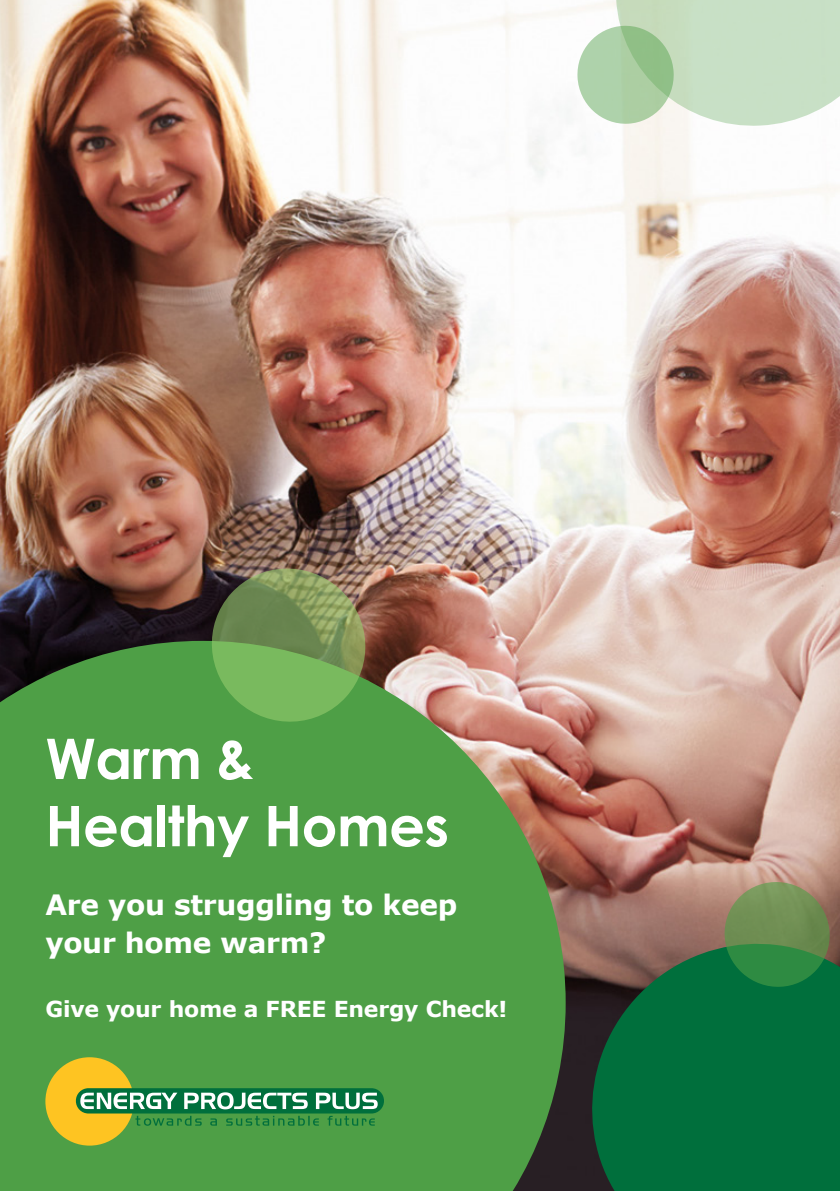
<style>
.page{position:relative;width:840px;height:1191px;background:#fff}
.page>*{position:absolute;margin:0;border:0;box-sizing:border-box;transform-origin:0 0}
.t1{font:700 56px/67.2px "Century Gothic";letter-spacing:-.01em;color:#fff}
.t2{font:700 28px/38px "Verdana";letter-spacing:-.01em;color:#fff}
.t3{font:700 22px "Verdana";letter-spacing:-.01em;color:#fff}
</style>
<div class="page">
<img style="left:0;top:0;width:839px;height:1191px">
<svg style="left:0;top:641px;width:565px;height:550px;background:#579a4b"></svg>
<svg style="left:574px;top:925px;width:265px;height:266px;background:#13653c"></svg>
<div style="left:45px;top:1057px;width:89px;height:88px;background:#fec422;border-radius:50%"></div>
<div style="left:76px;top:1088px;width:308px;height:25px;background:#006f3c;border-radius:12px"></div>
<svg style="left:80px;top:1092px;width:297px;height:17px"></svg>
<svg style="left:135px;top:1115px;width:66px;height:10px"></svg>
<svg style="left:210px;top:1118px;width:7px;height:7px"></svg>
<svg style="left:226px;top:1115px;width:92px;height:10px"></svg>
<svg style="left:327px;top:1115px;width:47px;height:10px"></svg>
<svg style="left:718px;top:876px;width:117px;height:116px;background:#5d8753"></svg>
<svg style="left:203px;top:560px;width:171px;height:170px;background:#6f9253"></svg>
<svg style="left:575px;top:0;width:264px;height:129px"></svg>
<h1 class="t1" style="left:45px;top:722px;width:405px">Warm &amp;<br>Healthy Homes</h1>
<p class="t2" style="left:45px;top:885px;width:413px">Are you struggling to keep your home warm?</p>
<p class="t3" style="left:45px;top:993px;width:463px">Give your home a FREE Energy Check!</p>
</div>
